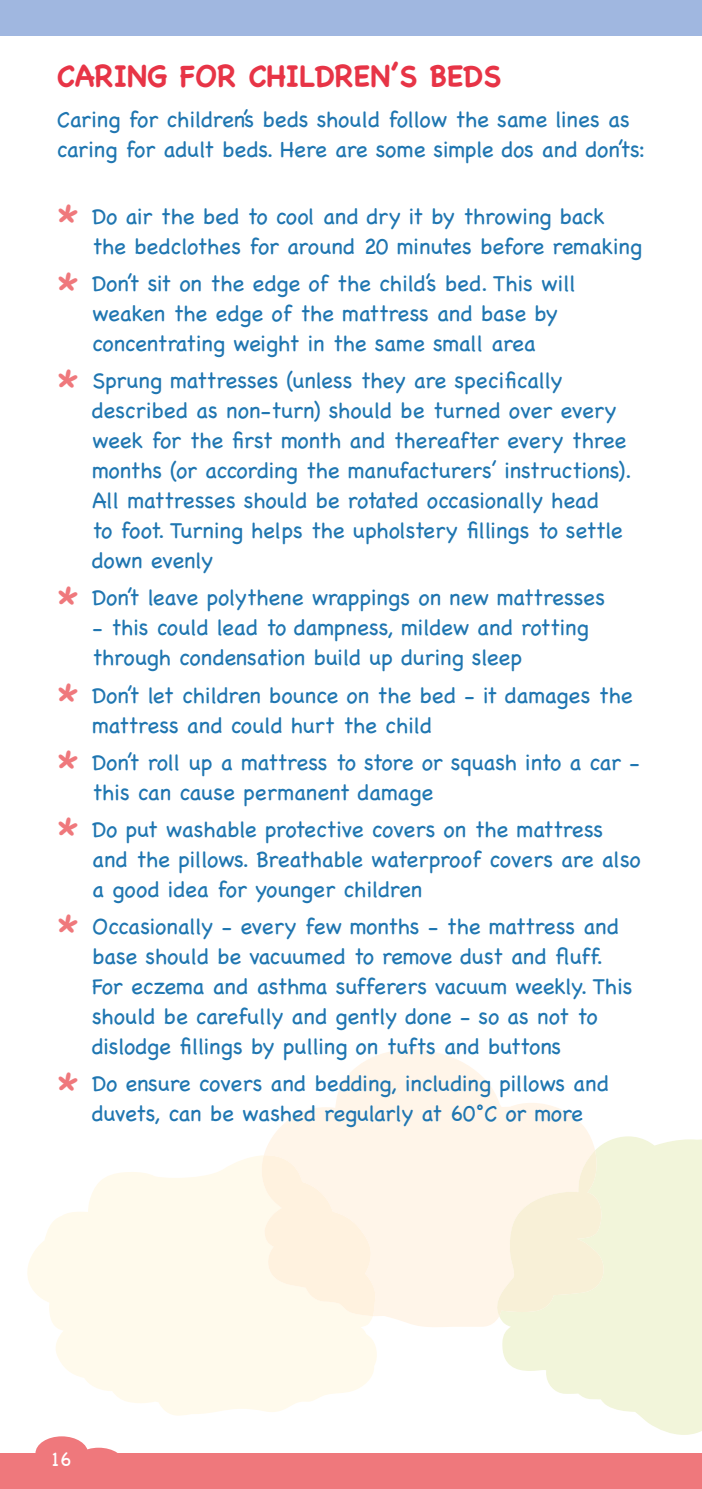
<style>
.page{position:relative;width:702px;height:1489px;background:#fff}
.page>*{position:absolute;margin:0;border:0;box-sizing:border-box;transform-origin:0 0}
.t1{font:700 30px "Chalkboard SE";letter-spacing:-.01em;color:#e73446}
.t2{font:300 22.5px/30px "Chalkboard SE";letter-spacing:-.01em;color:#1f76b1}
.t3{font:300 20px "Chalkboard SE";color:#fff}
.s1{font-size:45px;color:#ef787c}
</style>
<div class="page">
<div style="left:35px;top:1436px;width:53px;height:34px;background:#ef787c;border-radius:50%"></div>
<div style="left:72px;top:1447px;width:53px;height:34px;background:#ef787c;border-radius:50%"></div>
<div style="left:0;top:1453px;width:702px;height:35px;background:#ef787c"></div>
<div style="left:0;top:0;width:702px;height:35px;background:#a0b7e0"></div>
<svg style="left:502px;top:1136px;width:200px;height:298px;fill:#f2f5da"></svg>
<svg style="left:27px;top:1156px;width:350px;height:259px;fill:#fffaec"></svg>
<svg style="left:264px;top:1049px;width:331px;height:278px;fill:#fff5e9"></svg>
<svg style="left:492px;top:1150px;width:111px;height:166px;background:#f9f2dd"></svg>
<svg style="left:260px;top:1155px;width:115px;height:160px;background:#fff4e3"></svg>
<h1 class="t1" style="left:57px;top:58px;width:446px">CARING FOR CHILDREN’S BEDS</h1>
<p class="t2" style="left:57px;top:103px;width:590px">Caring for children’s beds should follow the same lines as caring for adult beds. Here are some simple dos and don’ts:</p>
<p class="t2" style="left:92px;top:200px;width:551px;text-indent:-35px"><span class="s1">*</span> Do air the bed to cool and dry it by throwing back the bedclothes for around 20 minutes before remaking</p>
<p class="t2" style="left:92px;top:267px;width:485px;text-indent:-35px"><span class="s1">*</span> Don’t sit on the edge of the child’s bed. This will weaken the edge of the mattress and base by concentrating weight in the same small area</p>
<p class="t2" style="left:92px;top:364px;width:541px;text-indent:-35px"><span class="s1">*</span> Sprung mattresses (unless they are specifically described as non-turn) should be turned over every week for the first month and thereafter every three months (or according the manufacturers’ instructions).<br>All mattresses should be rotated occasionally head<br>to foot. Turning helps the upholstery fillings to settle down evenly</p>
<p class="t2" style="left:57px;top:581px;width:550px"><span class="s1">*</span> Don’t leave polythene wrappings on new mattresses</p>
<p class="t2" style="left:92px;top:611px;width:498px">- this could lead to dampness, mildew and rotting through condensation build up during sleep</p>
<p class="t2" style="left:92px;top:678px;width:542px;text-indent:-35px"><span class="s1">*</span> Don’t let children bounce on the bed - it damages the mattress and could hurt the child</p>
<p class="t2" style="left:92px;top:745px;width:549px;text-indent:-35px"><span class="s1">*</span> Don’t roll up a mattress to store or squash into a car - this can cause permanent damage</p>
<p class="t2" style="left:92px;top:812px;width:549px;text-indent:-35px"><span class="s1">*</span> Do put washable protective covers on the mattress and the pillows. Breathable waterproof covers are also a good idea for younger children</p>
<p class="t2" style="left:92px;top:909px;width:541px;text-indent:-35px"><span class="s1">*</span> Occasionally - every few months - the mattress and base should be vacuumed to remove dust and fluff.<br>For eczema and asthma sufferers vacuum weekly. This should be carefully and gently done - so as not to dislodge fillings by pulling on tufts and buttons</p>
<p class="t2" style="left:57px;top:1066px;width:553px;text-align:center"><span class="s1">*</span> Do ensure covers and bedding, including pillows and duvets, can be washed regularly at 60°C or more</p>
<p class="t3" style="left:50px;top:1441px;width:23px">16</p>
</div>
